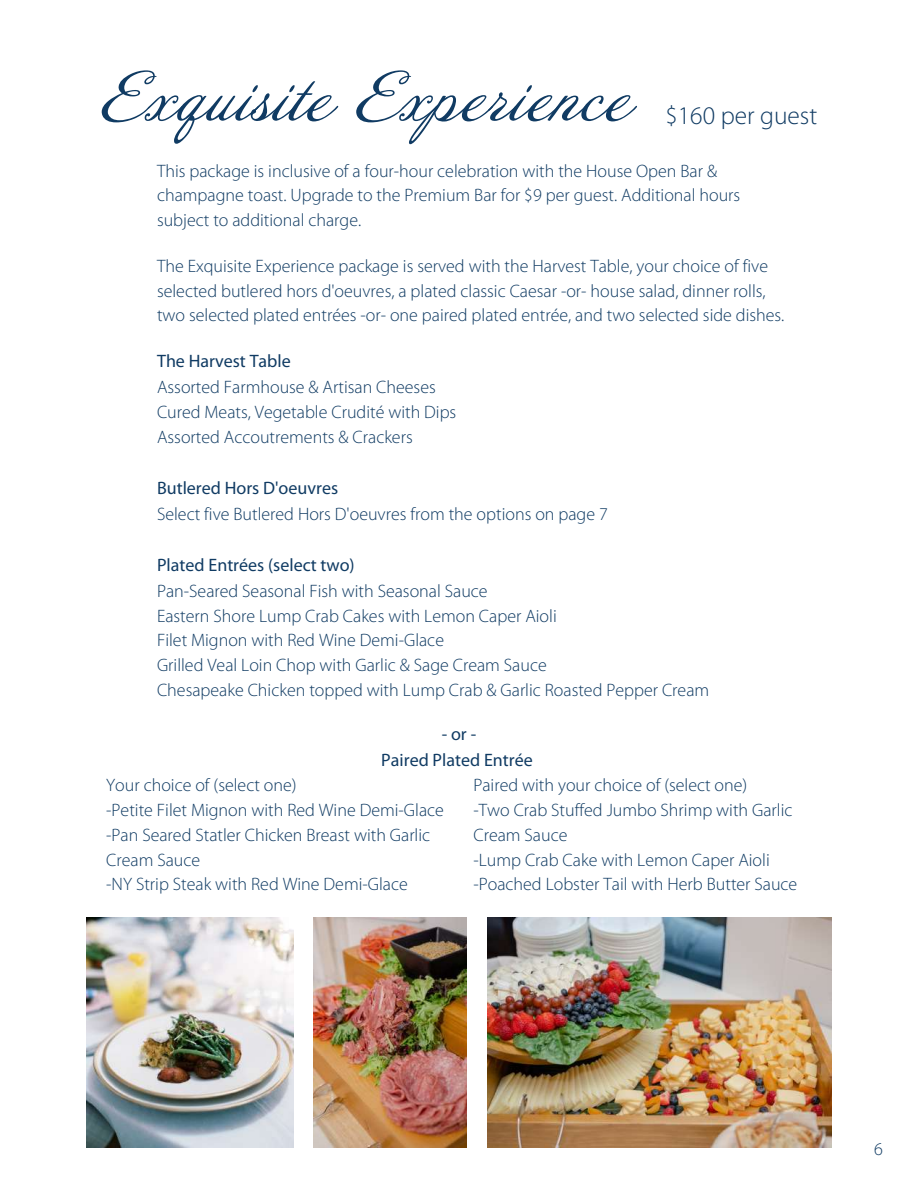
<style>
.page{position:relative;width:918px;height:1188px;background:#fff}
.page>*{position:absolute;margin:0;border:0;box-sizing:border-box;transform-origin:0 0}
.t1{font:63px "Annabelle";color:#103b63}
.t2{font:300 25.5px "Myriad Pro";color:#103b63}
.t3{font:300 18px/24.8px "Myriad Pro";color:#103b63}
.t4{font:18px/25.7px "Myriad Pro";color:#103b63;text-align:center}
</style>
<div class="page">
<img style="left:86px;top:918px;width:207px;height:229px">
<img style="left:487px;top:918px;width:345px;height:229px">
<img style="left:314px;top:918px;width:153px;height:229px">
<h1 class="t1" style="left:101px;top:58px;width:532px">Exquisite Experience</h1>
<h2 class="t2" style="left:665px;top:105px;width:154px">$160 per guest</h2>
<p class="t3" style="left:157px;top:160px;width:585px">This package is inclusive of a four-hour celebration with the House Open Bar &amp; champagne toast. Upgrade to the Premium Bar for $9 per guest. Additional hours subject to additional charge.</p>
<p class="t3" style="left:157px;top:255px;width:629px">The Exquisite Experience package is served with the Harvest Table, your choice of five selected butlered hors d'oeuvres, a plated classic Caesar -or- house salad, dinner rolls, two selected plated entrées -or- one paired plated entrée, and two selected side dishes.</p>
<p class="t4" style="left:157px;top:350px;width:135px">The Harvest Table</p>
<p class="t3" style="left:157px;top:376px;width:301px">Assorted Farmhouse &amp; Artisan Cheeses<br>Cured Meats, Vegetable Crudité with Dips<br>Assorted Accoutrements &amp; Crackers</p>
<p class="t4" style="left:157px;top:477px;width:183px">Butlered Hors D'oeuvres</p>
<p class="t3" style="left:157px;top:503px;width:452px">Select five Butlered Hors D'oeuvres from the options on page 7</p>
<p class="t4" style="left:157px;top:554px;width:199px">Plated Entrées (select two)</p>
<p class="t3" style="left:157px;top:580px;width:554px">Pan-Seared Seasonal Fish with Seasonal Sauce<br>Eastern Shore Lump Crab Cakes with Lemon Caper Aioli<br>Filet Mignon with Red Wine Demi-Glace<br>Grilled Veal Loin Chop with Garlic &amp; Sage Cream Sauce<br>Chesapeake Chicken topped with Lump Crab &amp; Garlic Roasted Pepper Cream</p>
<p class="t4" style="left:381px;top:723px;width:153px">-or-<br>Paired Plated Entrée</p>
<p class="t3" style="left:106px;top:774px;width:339px">Your choice of (select one)<br>-Petite Filet Mignon with Red Wine Demi-Glace -Pan Seared Statler Chicken Breast with Garlic Cream Sauce<br>-NY Strip Steak with Red Wine Demi-Glace</p>
<p class="t3" style="left:473px;top:774px;width:325px">Paired with your choice of (select one)<br>-Two Crab Stuffed Jumbo Shrimp with Garlic Cream Sauce<br>-Lump Crab Cake with Lemon Caper Aioli -Poached Lobster Tail with Herb Butter Sauce</p>
<p class="t3" style="left:874px;top:1138px;width:10px">6</p>
</div>
